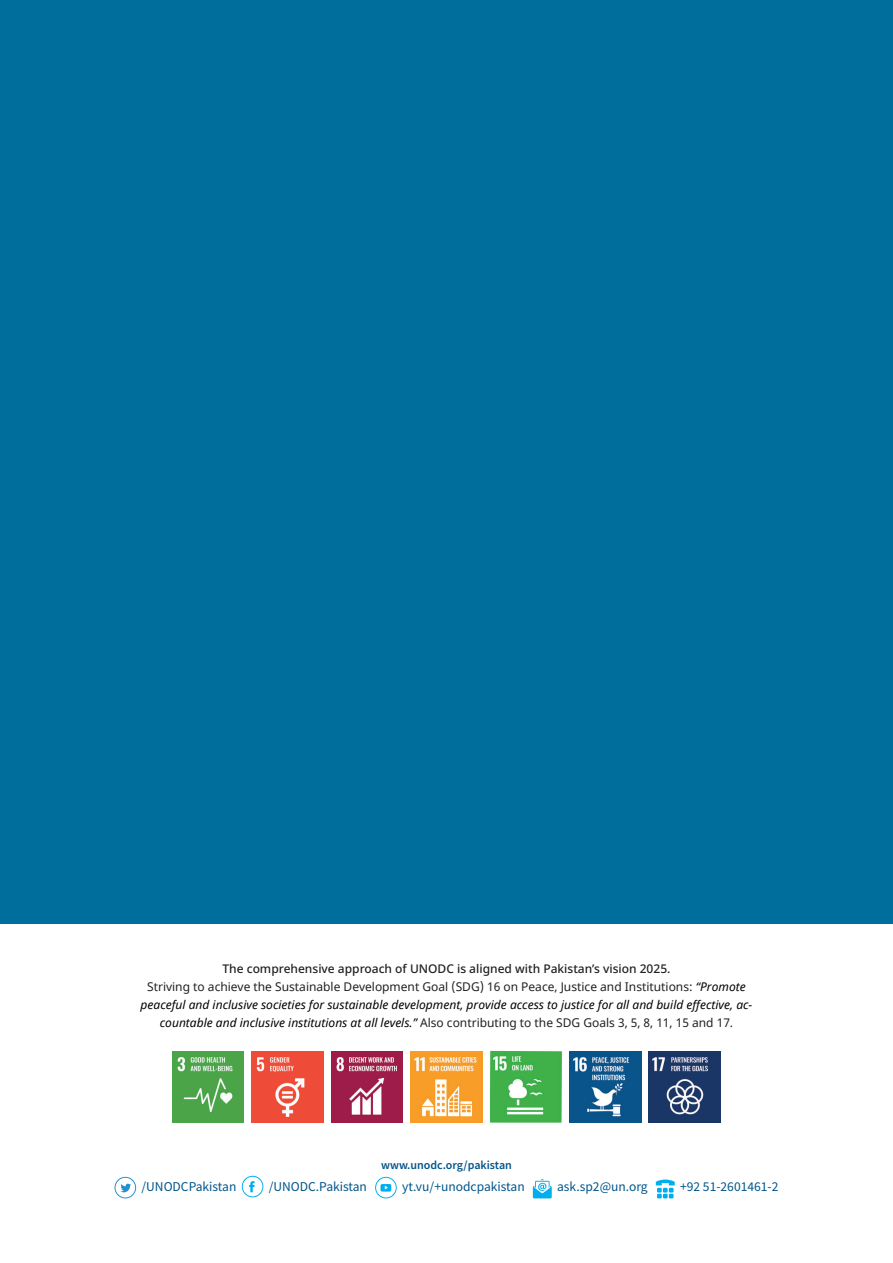
<style>
.page{position:relative;width:893px;height:1263px;background:#fff}
.page>*{position:absolute;margin:0;border:0;box-sizing:border-box;transform-origin:0 0}
.t1{font:13.5px "Source Sans Pro";color:#01558a}
.t2{font:italic 12px/18px "Noto Sans";color:#000001;text-align:center}
.t3{font:600 12px "Source Sans Pro";color:#01558a}
.s1{font-weight:500;font-style:normal;color:#231f20}
.s2{font-style:normal;color:#231f20}
</style>
<div class="page">
<div style="left:0;top:0;width:893px;height:924px;background:#006e9d"></div>
<svg style="left:115px;top:1177px;width:21px;height:21px"></svg>
<svg style="left:242px;top:1176px;width:21px;height:21px"></svg>
<svg style="left:375px;top:1177px;width:22px;height:21px"></svg>
<svg style="left:533px;top:1179px;width:19px;height:19px"></svg>
<svg style="left:656px;top:1179px;width:19px;height:19px"></svg>
<img style="left:172px;top:1051px;width:72px;height:72px">
<img style="left:252px;top:1051px;width:71px;height:72px">
<img style="left:331px;top:1051px;width:72px;height:72px">
<img style="left:411px;top:1051px;width:71px;height:72px">
<img style="left:490px;top:1051px;width:72px;height:72px">
<img style="left:569px;top:1051px;width:72px;height:72px">
<img style="left:649px;top:1051px;width:72px;height:72px">
<p class="t2" style="left:141px;top:959px;width:613px"><span class="s1">The comprehensive approach of UNODC is aligned with Pakistan’s vision 2025.<br></span><span class="s2">Striving to achieve the Sustainable Development Goal (SDG) 16 on Peace, Justice and Institutions:</span> “Promote peaceful and inclusive societies for sustainable development, provide access to justice for all and build effective, ac&shy;countable and inclusive institutions at all levels.” <span class="s2">Also contributing to the SDG Goals 3, 5, 8, 11, 15 and 17.</span></p>
<p class="t3" style="left:381px;top:1157px;width:132px">www.unodc.org/pakistan</p>
<p class="t1" style="left:142px;top:1178px;width:96px">/UNODCPakistan</p>
<p class="t1" style="left:269px;top:1178px;width:100px">/UNODC.Pakistan</p>
<p class="t1" style="left:402px;top:1178px;width:124px">yt.vu/+unodcpakistan</p>
<p class="t1" style="left:557px;top:1178px;width:92px">ask.sp2@un.org</p>
<p class="t1" style="left:680px;top:1178px;width:100px">+92 51-2601461-2</p>
</div>
